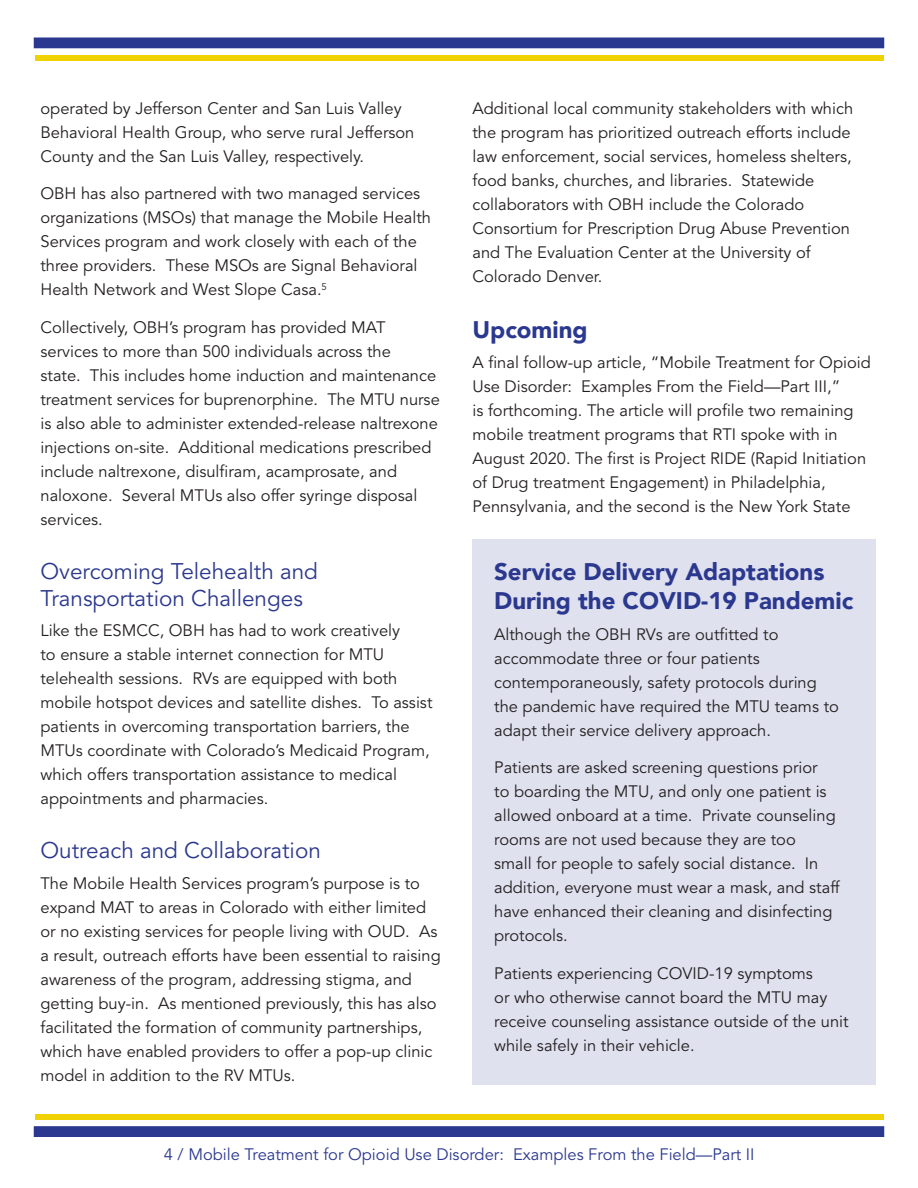
<style>
.page{position:relative;width:918px;height:1188px;background:#fff}
.page>*{position:absolute;margin:0;border:0;box-sizing:border-box;transform-origin:0 0}
.subhead_one{font:900 24px/28.8px "Avenir LT";color:#2b388f}
.subhead_two{font:22.5px/27px "Avenir LT Std";color:#2b388f}
.body_text{font:16.5px/24px "Avenir LT Std";color:#231f20}
.t1{font:16.5px "Avenir LT Std";color:#2b388f}
</style>
<div class="page">
<div style="left:34px;top:38px;width:850px;height:10px;background:#2b388f"></div>
<div style="left:35px;top:55px;width:849px;height:5px;background:#f0d200"></div>
<div style="left:34px;top:1126px;width:850px;height:11px;background:#2b388f;border:2px solid #2b388f"></div>
<div style="left:35px;top:1114px;width:849px;height:6px;background:#f0d200"></div>
<div style="left:472px;top:539px;width:404px;height:546px;background:#dfe1ee"></div>
<p class="body_text" style="left:40px;top:97px;width:376px">operated by Jefferson Center and San Luis Valley<br>Behavioral Health Group, who serve rural Jefferson<br>County and the San Luis Valley, respectively.</p>
<p class="body_text" style="left:40px;top:182px;width:392px">OBH has also partnered with two managed services organizations (MSOs) that manage the Mobile Health Services program and work closely with each of the three providers. These MSOs are Signal Behavioral Health Network and West Slope Casa.<sup>5</sup></p>
<p class="body_text" style="left:40px;top:316px;width:401px">Collectively, OBH’s program has provided MAT services to more than 500 individuals across the<br>state. This includes home induction and maintenance treatment services for buprenorphine. The MTU nurse is also able to administer extended-release naltrexone injections on-site. Additional medications prescribed include naltrexone, disulfiram, acamprosate, and naloxone. Several MTUs also offer syringe disposal services.</p>
<p class="subhead_two" style="left:40px;top:558px;width:279px">Overcoming Telehealth and<br>Transportation Challenges</p>
<p class="body_text" style="left:40px;top:619px;width:393px">Like the ESMCC, OBH has had to work creatively<br>to ensure a stable internet connection for MTU telehealth sessions. RVs are equipped with both mobile hotspot devices and satellite dishes. To assist patients in overcoming transportation barriers, the MTUs coordinate with Colorado’s Medicaid Program, which offers transportation assistance to medical appointments and pharmacies.</p>
<p class="subhead_two" style="left:40px;top:838px;width:282px">Outreach and Collaboration</p>
<p class="body_text" style="left:40px;top:872px;width:402px">The Mobile Health Services program’s purpose is to expand MAT to areas in Colorado with either limited or no existing services for people living with OUD. As a result, outreach efforts have been essential to raising awareness of the program, addressing stigma, and getting buy-in. As mentioned previously, this has also facilitated the formation of community partnerships, which have enabled providers to offer a pop-up clinic model in addition to the RV MTUs.</p>
<p class="body_text" style="left:472px;top:97px;width:382px">Additional local community stakeholders with which the program has prioritized outreach efforts include law enforcement, social services, homeless shelters, food banks, churches, and libraries. Statewide collaborators with OBH include the Colorado Consortium for Prescription Drug Abuse Prevention and The Evaluation Center at the University of Colorado Denver.</p>
<p class="subhead_one" style="left:472px;top:315px;width:117px">Upcoming</p>
<p class="body_text" style="left:472px;top:351px;width:400px">A final follow-up article, “Mobile Treatment for Opioid Use Disorder: Examples From the Field—Part III,”<br>is forthcoming. The article will profile two remaining mobile treatment programs that RTI spoke with in August 2020. The first is Project RIDE (Rapid Initiation of Drug treatment Engagement) in Philadelphia, Pennsylvania, and the second is the New York State</p>
<p class="subhead_one" style="left:494px;top:557px;width:361px">Service Delivery Adaptations<br>During the COVID-19 Pandemic</p>
<p class="body_text" style="left:494px;top:623px;width:346px">Although the OBH RVs are outfitted to accommodate three or four patients contemporaneously, safety protocols during the pandemic have required the MTU teams to adapt their service delivery approach.</p>
<p class="body_text" style="left:494px;top:756px;width:347px">Patients are asked screening questions prior<br>to boarding the MTU, and only one patient is allowed onboard at a time. Private counseling rooms are not used because they are too<br>small for people to safely social distance. In addition, everyone must wear a mask, and staff have enhanced their cleaning and disinfecting protocols.</p>
<p class="body_text" style="left:494px;top:962px;width:356px">Patients experiencing COVID-19 symptoms<br>or who otherwise cannot board the MTU may receive counseling assistance outside of the unit while safely in their vehicle.</p>
<p class="t1" style="left:164px;top:1145px;width:592px">4 / Mobile Treatment for Opioid Use Disorder: Examples From the Field—Part II</p>
</div>
